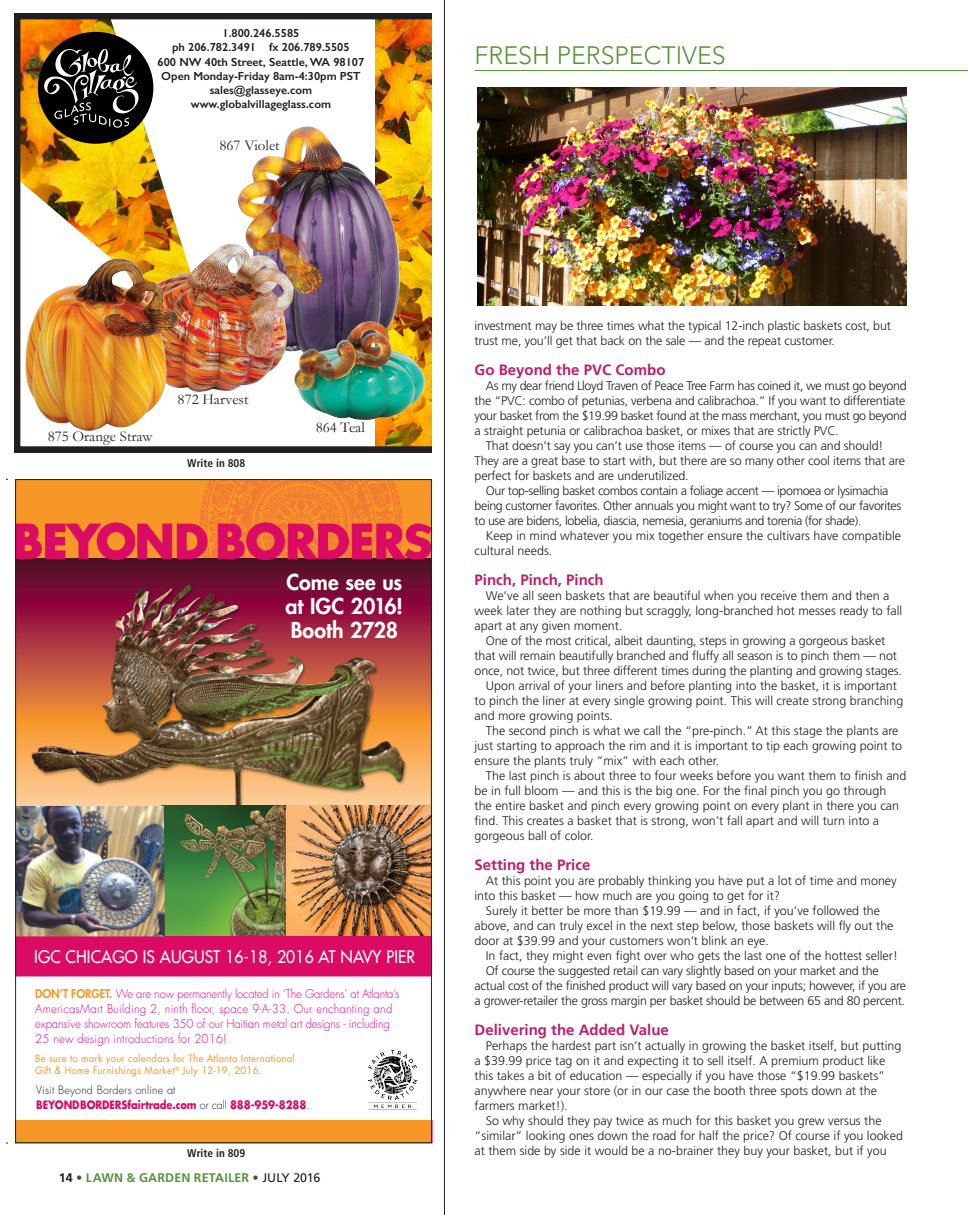
<style>
.page{position:relative;width:968px;height:1215px;background:#fff}
.page>*{position:absolute;margin:0;border:0;box-sizing:border-box;transform-origin:0 0}
.t1{font:300 25px "Avenir LT Std";color:#599338}
.t2{font:800 21.38px/23.8px "Futura Std";color:#fff;text-align:justify}
.t3{font:500 16.88px "Futura Std";letter-spacing:.01em;color:#fff;scale:.93 1}
.Opening_Paragraph{font:700 15px "Frutiger";color:#bf1e6a}
.t4{font:15px "Garamond";color:#231f20}
.Opening_Paragraph-2{font:300 12.5px/15px "Frutiger";color:#231f20}
.Opening_Paragraph-3{font:300 12.5px/15px "Frutiger";letter-spacing:-.03em;color:#231f20}
.Opening_Paragraph-4{font:300 12.5px/15px "Frutiger";letter-spacing:-.02em;color:#231f20}
.t5{font:700 12.5px "Frutiger";letter-spacing:.01em;color:#599338}
.t6{font:300 11.88px/15px "Futura Std";letter-spacing:-.01em;color:#ed028c;scale:.95 1}
.t7{font:600 11.75px/14.1px "Gill Sans";color:#231f20;text-align:center}
.t8{font:700 11.25px/15px "Futura Std";letter-spacing:-.01em;color:#db0a62;scale:.88 1}
.t9{font:700 condensed 11.25px "Frutiger";color:#231f20}
.t10{font:10px/12.5px "Futura Std";letter-spacing:.02em;color:#f79727;scale:.96 1}
.s1{font-weight:800;color:#f79727}
.s2{font-weight:300;color:#231f20}
.s3{color:#231f20}
.s4{font-weight:400;color:#4b4c4d}
.s5{font-weight:400;color:#231f20}
</style>
<div class="page">
<hr style="left:474px;top:70px;width:494px;height:1px;background:#599338">
<hr style="left:444px;top:0;width:1px;height:1215px;background:#231f20">
<img style="left:477px;top:87px;width:429px;height:218px">
<img style="left:15px;top:14px;width:416px;height:438px">
<img style="left:17px;top:564px;width:413px;height:242px">
<img style="left:285px;top:806px;width:145px;height:130px">
<img style="left:165px;top:806px;width:120px;height:130px">
<div style="left:15px;top:1120px;width:417px;height:23px;background:#f79727"></div>
<svg style="left:15px;top:936px;width:417px;height:41px"></svg>
<div style="left:15px;top:936px;width:416px;height:40px;background:#db0a62"></div>
<img style="left:17px;top:806px;width:148px;height:130px">
<img style="left:368px;top:1050px;width:50px;height:60px">
<svg style="left:15px;top:479px;width:417px;height:82px;background:#e56339"></svg>
<p class="t7" style="left:157px;top:26px;width:208px">1.800.246.5585<br>ph 206.782.3491 fx 206.789.5505<br>600 NW 40th Street, Seattle, WA 98107<br>Open Monday-Friday 8am-4:30pm PST sales@glasseye.com www.globalvillageglass.com</p>
<p class="t4" style="left:219px;top:136px;width:62px">867 Violet</p>
<p class="t1" style="left:474px;top:41px;width:253px">FRESH PERSPECTIVES</p>
<p class="t4" style="left:48px;top:427px;width:106px">875 Orange Straw</p>
<p class="t4" style="left:178px;top:391px;width:72px">872 Harvest</p>
<p class="t9" style="left:187px;top:456px;width:60px">Write in 808</p>
<p class="t4" style="left:316px;top:419px;width:51px">864 Teal</p>
<p class="t2" style="left:285px;top:571px;width:119px">Come see us at IGC 2016!<br>Booth 2728</p>
<p class="t3" style="left:34px;top:946px;width:411px">IGC CHICAGO IS AUGUST 16-18, 2016 AT NAVY PIER</p>
<p class="t6" style="left:35px;top:986px;width:384px"><span class="s1">DON’T FORGET.</span> We are now permanently located in ‘The Gardens’ at Atlanta’s AmericasMart Building 2, ninth floor, space 9-A-33. Our enchanting and expansive showroom features 350 of our Haitian metal art designs - including 25 new design introductions for 2016!</p>
<p class="t8" style="left:36px;top:1082px;width:312px"><span class="s2">Visit Beyond Borders online at<br></span>BEYONDBORDERSfairtrade.com <span class="s2">or call</span> 888-959-8288<span class="s2">.</span></p>
<p class="t10" style="left:35px;top:1052px;width:272px">Be sure to mark your calendars for The Atlanta International<br>Gift &amp; Home Furnishings Market<sup>®</sup> July 12-19, 2016.</p>
<p class="t9" style="left:187px;top:1147px;width:60px">Write in 809</p>
<p class="t5" style="left:59px;top:1170px;width:263px"><span class="s3">14</span> <span class="s4">•</span> LAWN &amp; GARDEN RETAILER <span class="s4">•</span> <span class="s5">JULY 2016</span></p>
<p class="Opening_Paragraph-2" style="left:474px;top:318px;width:418px">investment may be three times what the typical 12-inch plastic baskets cost, but trust me, you’ll get that back on the sale — and the repeat customer.</p>
<p class="Opening_Paragraph" style="left:474px;top:361px;width:192px">Go Beyond the PVC Combo</p>
<p class="Opening_Paragraph-2" style="left:474px;top:378px;width:433px;text-align:justify;text-indent:11px">As my dear friend Lloyd Traven of Peace Tree Farm has coined it, we must go beyond the “PVC: combo of petunias, verbena and calibrachoa.” If you want to differentiate your basket from the $19.99 basket found at the mass merchant, you must go beyond a straight petunia or calibrachoa basket, or mixes that are strictly PVC.</p>
<p class="Opening_Paragraph-2" style="left:474px;top:438px;width:432px;text-indent:11px">That doesn’t say you can’t use those items — of course you can and should!<br>They are a great base to start with, but there are so many other cool items that are perfect for baskets and are underutilized.</p>
<p class="Opening_Paragraph-3" style="left:474px;top:483px;width:428px;text-indent:11px">Our top-selling basket combos contain a foliage accent — ipomoea or lysimachia being customer favorites. Other annuals you might want to try? Some of our favorites to use are bidens, lobelia, diascia, nemesia, geraniums and torenia (for shade).</p>
<p class="Opening_Paragraph-2" style="left:474px;top:528px;width:428px;text-indent:11px">Keep in mind whatever you mix together ensure the cultivars have compatible cultural needs.</p>
<p class="Opening_Paragraph" style="left:474px;top:571px;width:131px">Pinch, Pinch, Pinch</p>
<p class="Opening_Paragraph-2" style="left:474px;top:588px;width:429px;text-indent:11px">We’ve all seen baskets that are beautiful when you receive them and then a week later they are nothing but scraggly, long-branched hot messes ready to fall apart at any given moment.</p>
<p class="Opening_Paragraph-2" style="left:474px;top:633px;width:429px;text-align:center">One of the most critical, albeit daunting, steps in growing a gorgeous basket<br>that will remain beautifully branched and fluffy all season is to pinch them — not once, not twice, but three different times during the planting and growing stages.</p>
<p class="Opening_Paragraph-2" style="left:474px;top:678px;width:430px;text-indent:11px">Upon arrival of your liners and before planting into the basket, it is important to pinch the liner at every single growing point. This will create strong branching and more growing points.</p>
<p class="Opening_Paragraph-2" style="left:474px;top:723px;width:429px;text-indent:11px">The second pinch is what we call the “pre-pinch.” At this stage the plants are just starting to approach the rim and it is important to tip each growing point to ensure the plants truly “mix” with each other.</p>
<p class="Opening_Paragraph-2" style="left:474px;top:768px;width:433px;text-indent:11px">The last pinch is about three to four weeks before you want them to finish and be in full bloom — and this is the big one. For the final pinch you go through the entire basket and pinch every growing point on every plant in there you can find. This creates a basket that is strong, won’t fall apart and will turn into a gorgeous ball of color.</p>
<p class="Opening_Paragraph" style="left:474px;top:856px;width:117px">Setting the Price</p>
<p class="Opening_Paragraph-2" style="left:474px;top:873px;width:424px;text-indent:11px">At this point you are probably thinking you have put a lot of time and money into this basket — how much are you going to get for it?</p>
<p class="Opening_Paragraph-2" style="left:474px;top:903px;width:420px;text-indent:11px">Surely it better be more than $19.99 — and in fact, if you’ve followed the above, and can truly excel in the next step below, those baskets will fly out the door at $39.99 and your customers won’t blink an eye.</p>
<p class="Opening_Paragraph-2" style="left:486px;top:948px;width:413px">In fact, they might even fight over who gets the last one of the hottest seller!</p>
<p class="Opening_Paragraph-4" style="left:474px;top:963px;width:433px;text-indent:11px">Of course the suggested retail can vary slightly based on your market and the actual cost of the finished product will vary based on your inputs; however, if you are a grower-retailer the gross margin per basket should be between 65 and 80 percent.</p>
<p class="Opening_Paragraph" style="left:474px;top:1021px;width:196px">Delivering the Added Value</p>
<p class="Opening_Paragraph-2" style="left:474px;top:1038px;width:428px;text-indent:11px">Perhaps the hardest part isn’t actually in growing the basket itself, but putting a $39.99 price tag on it and expecting it to sell itself. A premium product like this takes a bit of education — especially if you have those “$19.99 baskets” anywhere near your store (or in our case the booth three spots down at the farmers market!).</p>
<p class="Opening_Paragraph-2" style="left:474px;top:1113px;width:430px;text-indent:11px">So why should they pay twice as much for this basket you grew versus the “similar” looking ones down the road for half the price? Of course if you looked at them side by side it would be a no-brainer they buy your basket, but if you</p>
</div>
